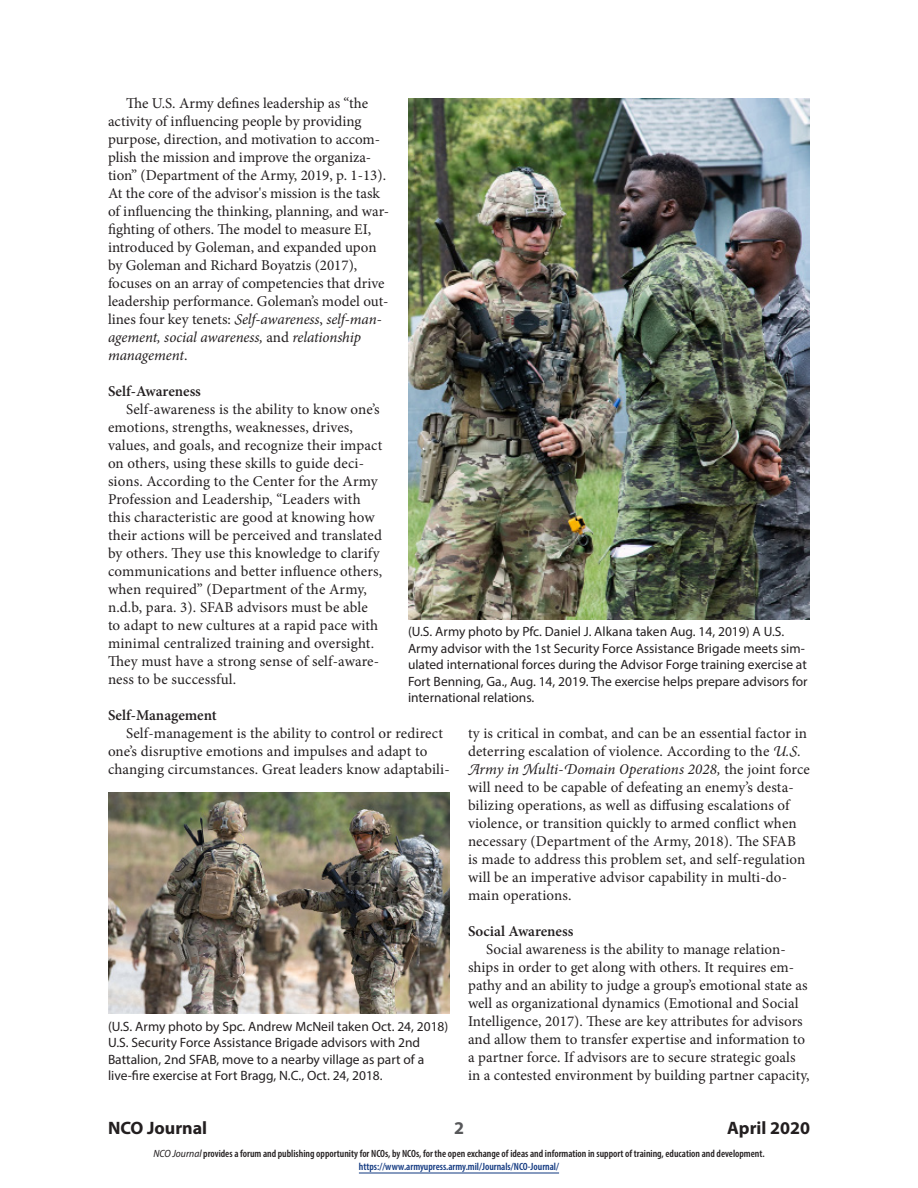
<style>
.page{position:relative;width:918px;height:1188px;background:#fff}
.page>*{position:absolute;margin:0;border:0;box-sizing:border-box;transform-origin:0 0}
.t1{font:700 18px "Myriad Pro";color:#231f20}
.t2{font:700 18px "Myriad Pro";color:#57585a}
.body{font:15px/18px "Minion Pro";letter-spacing:.005em;color:#231f20}
.sub-subhead{font:600 15px "Minion Pro";letter-spacing:-.005em;color:#231f20}
.cutline{font:13.5px/16.5px "Myriad Pro";color:#231f20}
.t3{font:600 condensed 10.5px/13.5px "Myriad Pro";color:#231f20;text-align:center}
.s1{font-style:italic}
.s2{font-weight:400;font-style:italic;font-stretch:semi-condensed}
.s3{color:#113880}
</style>
<div class="page">
<hr style="left:359px;top:1173px;width:200px;height:1px;background:#113880">
<img style="left:408px;top:98px;width:402px;height:522px">
<img style="left:108px;top:792px;width:342px;height:222px">
<p class="body" style="left:108px;top:94px;width:283px;text-indent:18px">The U.S. Army defines leadership as “the activity of influencing people by providing purpose, direction, and motivation to accom&shy;plish the mission and improve the organiza&shy;tion” (Department of the Army, 2019, p. 1-13).<br>At the core of the advisor's mission is the task of influencing the thinking, planning, and war&shy;fighting of others. The model to measure EI, introduced by Goleman, and expanded upon by Goleman and Richard Boyatzis (2017), focuses on an array of competencies that drive leadership performance. Goleman’s model out&shy;lines four key tenets: <span class="s1">Self-awareness</span>, <span class="s1">self-man&shy;agement, social awareness,</span> and <span class="s1">relationship management</span>.</p>
<p class="sub-subhead" style="left:108px;top:381px;width:94px">Self-Awareness</p>
<p class="body" style="left:108px;top:400px;width:276px;text-indent:18px">Self-awareness is the ability to know one’s emotions, strengths, weaknesses, drives, values, and goals, and recognize their impact on others, using these skills to guide deci&shy;sions. According to the Center for the Army Profession and Leadership, “Leaders with this characteristic are good at knowing how their actions will be perceived and translated by others. They use this knowledge to clarify communications and better influence others, when required” (Department of the Army, n.d.b, para. 3). SFAB advisors must be able to adapt to new cultures at a rapid pace with minimal centralized training and oversight.<br>They must have a strong sense of self-aware&shy;ness to be successful.</p>
<p class="sub-subhead" style="left:108px;top:705px;width:110px">Self-Management</p>
<p class="body" style="left:108px;top:724px;width:343px;text-indent:18px">Self-management is the ability to control or redirect one’s disruptive emotions and impulses and adapt to changing circumstances. Great leaders know adaptabili-</p>
<p class="body" style="left:468px;top:724px;width:343px">ty is critical in combat, and can be an essential factor in deterring escalation of violence. According to the <span class="s1">U.S.<br>Army in Multi-Domain Operations 2028,</span> the joint force will need to be capable of defeating an enemy’s desta&shy;bilizing operations, as well as diffusing escalations of violence, or transition quickly to armed conflict when necessary (Department of the Army, 2018). The SFAB<br>is made to address this problem set, and self-regulation will be an imperative advisor capability in multi-do&shy;main operations.</p>
<p class="sub-subhead" style="left:468px;top:921px;width:107px">Social Awareness</p>
<p class="body" style="left:468px;top:940px;width:343px;text-indent:18px">Social awareness is the ability to manage relation&shy;ships in order to get along with others. It requires em&shy;pathy and an ability to judge a group’s emotional state as well as organizational dynamics (Emotional and Social Intelligence, 2017). These are key attributes for advisors and allow them to transfer expertise and information to a partner force. If advisors are to secure strategic goals in a contested environment by building partner capacity,</p>
<p class="cutline" style="left:408px;top:623px;width:401px">(U.S. Army photo by Pfc. Daniel J. Alkana taken Aug. 14, 2019) A U.S.<br>Army advisor with the 1st Security Force Assistance Brigade meets sim&shy;ulated international forces during the Advisor Forge training exercise at Fort Benning, Ga., Aug. 14, 2019. The exercise helps prepare advisors for international relations.</p>
<p class="cutline" style="left:108px;top:1018px;width:342px">(U.S. Army photo by Spc. Andrew McNeil taken Oct. 24, 2018)<br>U.S. Security Force Assistance Brigade advisors with 2nd Battalion, 2nd SFAB, move to a nearby village as part of a live-fire exercise at Fort Bragg, N.C., Oct. 24, 2018.</p>
<p class="t1" style="left:108px;top:1116px;width:101px">NCO Journal</p>
<p class="t2" style="left:454px;top:1116px;width:11px">2</p>
<p class="t1" style="left:727px;top:1116px;width:84px">April 2020</p>
<p class="t3" style="left:153px;top:1146px;width:613px"><span class="s2">NCO Journal</span> provides a forum and publishing opportunity for NCOs, by NCOs, for the open exchange of ideas and information in support of training, education and development. <span class="s3">https://www.armyupress.army.mil/Journals/NCO-Journal/</span></p>
</div>
